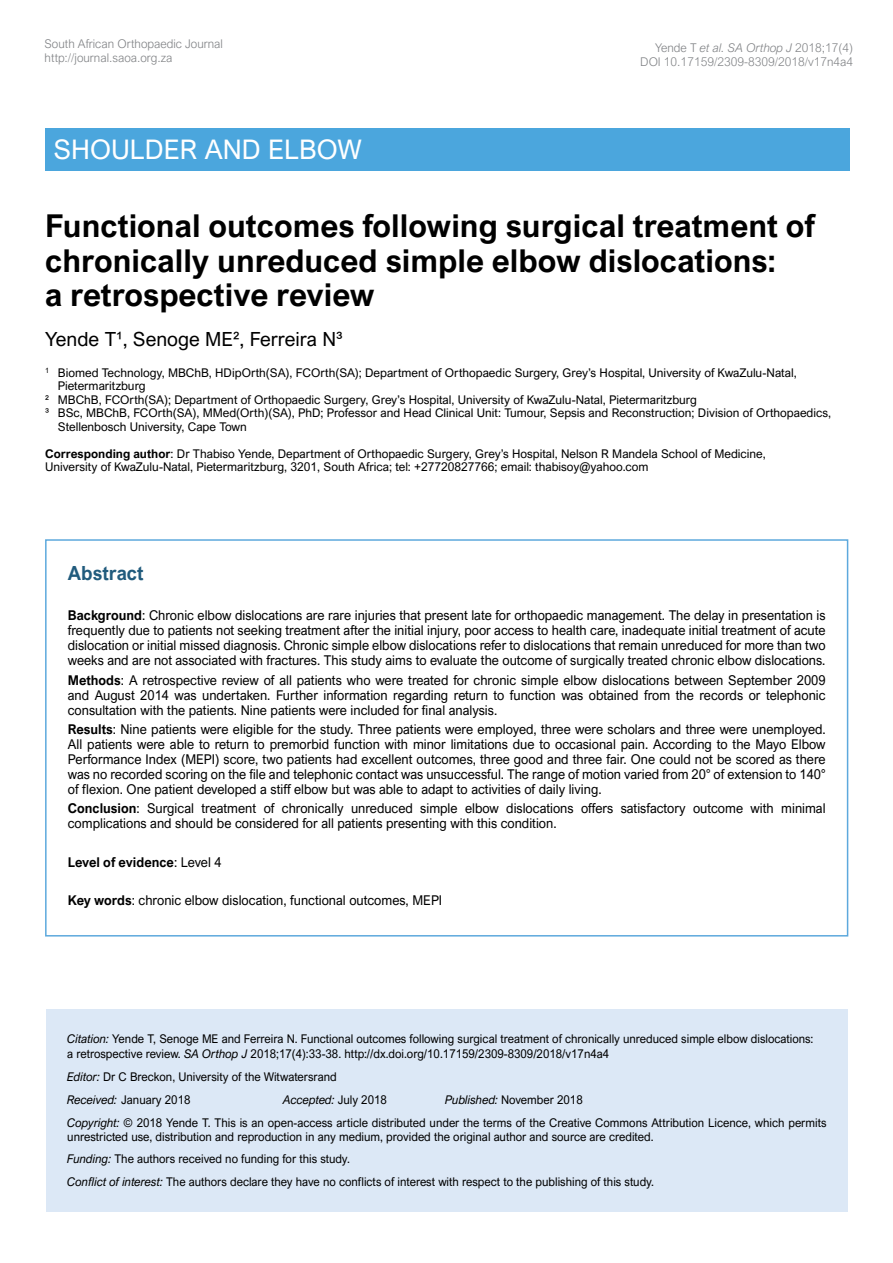
<style>
.page{position:relative;width:893px;height:1263px;background:#fff}
.page>*{position:absolute;margin:0;border:0;box-sizing:border-box;transform-origin:0 0}
.t1{font:700 31.5px/34.5px "Arial Nova";color:#000}
.t2{font:27px "Arial Nova";color:#fff}
.t3{font:19.5px "Arial Nova";color:#000}
.t4{font:700 19.5px "Arial Nova";color:#215b7d;scale:.96 1}
.t5{font:13.5px/15px "Arial Nova";color:#000;text-align:justify;scale:.96 1}
.t6{font:700 13.5px "Arial Nova";color:#000;scale:.96 1}
.t7{font:12px/23px "Arial Nova";color:#000;scale:.96 1}
.t8{font:12px/13.5px "Arial Nova";color:#000}
.t9{font:300 12px/13.5px "Arial Nova";color:#808285;text-align:right}
.t10{font:italic 12px "Arial Nova";color:#000;scale:.96 1}
.s1{font-style:italic}
.s2{font-weight:700}
.s3{font-weight:400}
.s4{font-style:normal}
</style>
<div class="page">
<div style="left:45px;top:128px;width:803px;height:43px;background:#4ba6dd"></div>
<div style="left:46px;top:1009px;width:802px;height:202px;background:#dce8f6"></div>
<div style="left:45px;top:539px;width:803px;height:397px;border:2px solid #5da9dd"></div>
<p class="t9" style="left:45px;top:38px;width:180px;text-align:left">South African Orthopaedic Journal http://journal.saoa.org.za</p>
<h2 class="t2" style="left:54px;top:134px;width:310px">SHOULDER AND ELBOW</h2>
<h2 class="t2" style="left:55px;top:134px;width:113px">TRAUMA</h2>
<p class="t9" style="left:640px;top:41px;width:214px">Yende T <span class="s1">et al. SA Orthop J</span> 2018;17(4)<br>DOI 10.17159/2309-8309/2018/v17n4a4</p>
<h1 class="t1" style="left:45px;top:209px;width:771px">Functional outcomes following surgical treatment of chronically unreduced simple elbow dislocations:<br>a retrospective review</h1>
<h3 class="t3" style="left:45px;top:328px;width:299px">Yende T¹, Senoge ME², Ferreira N³</h3>
<p class="t8" style="left:45px;top:366px;width:753px"><sup>1</sup> Biomed Technology, MBChB, HDipOrth(SA), FCOrth(SA); Department of Orthopaedic Surgery, Grey’s Hospital, University of KwaZulu-Natal,</p>
<p class="t8" style="left:58px;top:379px;width:89px">Pietermaritzburg</p>
<p class="t8" style="left:45px;top:393px;width:653px">² MBChB, FCOrth(SA); Department of Orthopaedic Surgery, Grey’s Hospital, University of KwaZulu-Natal, Pietermaritzburg</p>
<p class="t8" style="left:45px;top:406px;width:788px">³ BSc, MBChB, FCOrth(SA), MMed(Orth)(SA), PhD; Professor and Head Clinical Unit: Tumour, Sepsis and Reconstruction; Division of Orthopaedics,</p>
<p class="t8" style="left:58px;top:420px;width:191px">Stellenbosch University, Cape Town</p>
<p class="t8" style="left:45px;top:447px;width:722px"><span class="s2">Corresponding author</span>: Dr Thabiso Yende, Department of Orthopaedic Surgery, Grey’s Hospital, Nelson R Mandela School of Medicine,<br>University of KwaZulu-Natal, Pietermaritzburg, 3201, South Africa; tel: +27720827766; email: thabisoy@yahoo.com</p>
<h3 class="t4" style="left:68px;top:562px;width:81px">Abstract</h3>
<p class="t5" style="left:68px;top:608px;width:791px"><span class="s2">Background</span>: Chronic elbow dislocations are rare injuries that present late for orthopaedic management. The delay in presentation is frequently due to patients not seeking treatment after the initial injury, poor access to health care, inadequate initial treatment of acute dislocation or initial missed diagnosis. Chronic simple elbow dislocations refer to dislocations that remain unreduced for more than two weeks and are not associated with fractures. This study aims to evaluate the outcome of surgically treated chronic elbow dislocations.</p>
<p class="t5" style="left:68px;top:672px;width:791px"><span class="s2">Methods</span>: A retrospective review of all patients who were treated for chronic simple elbow dislocations between September 2009 and August 2014 was undertaken. Further information regarding return to function was obtained from the records or telephonic consultation with the patients. Nine patients were included for final analysis.</p>
<p class="t5" style="left:68px;top:722px;width:791px"><span class="s2">Results</span>: Nine patients were eligible for the study. Three patients were employed, three were scholars and three were unemployed.<br>All patients were able to return to premorbid function with minor limitations due to occasional pain. According to the Mayo Elbow Performance Index (MEPI) score, two patients had excellent outcomes, three good and three fair. One could not be scored as there was no recorded scoring on the file and telephonic contact was unsuccessful. The range of motion varied from 20° of extension to 140° of flexion. One patient developed a stiff elbow but was able to adapt to activities of daily living.</p>
<p class="t5" style="left:68px;top:801px;width:791px"><span class="s2">Conclusion</span>: Surgical treatment of chronically unreduced simple elbow dislocations offers satisfactory outcome with minimal complications and should be considered for all patients presenting with this condition.</p>
<p class="t6" style="left:68px;top:854px;width:162px">Level of evidence<span class="s3">: Level 4</span></p>
<p class="t5" style="left:68px;top:893px;width:391px"><span class="s2">Key words</span>: chronic elbow dislocation, functional outcomes, MEPI</p>
<p class="t7" style="left:67px;top:1032px;width:779px;line-height:14.4px"><span class="s1">Citation:</span> Yende T, Senoge ME and Ferreira N. Functional outcomes following surgical treatment of chronically unreduced simple elbow dislocations: a retrospective review. <span class="s1">SA Orthop J</span> 2018;17(4):33-38. http://dx.doi.org/10.17159/2309-8309/2018/v17n4a4</p>
<p class="t7" style="left:67px;top:1065px;width:282px"><span class="s1">Editor:</span> Dr C Breckon, University of the Witwatersrand<br><span class="s1">Received:</span> January 2018</p>
<p class="t7" style="left:67px;top:1088px;width:792px;text-indent:378px"><span class="s1">Published:</span> November 2018<br><span class="s1">Copyright:</span> © 2018 Yende T. This is an open-access article distributed under the terms of the Creative Commons Attribution Licence, which permits</p>
<p class="t7" style="left:67px;top:1125px;width:613px;line-height:22.5px">unrestricted use, distribution and reproduction in any medium, provided the original author and source are credited.<br><span class="s1">Funding:</span> The authors received no funding for this study.<br><span class="s1">Conflict of interest:</span> The authors declare they have no conflicts of interest with respect to the publishing of this study.</p>
<p class="t10" style="left:283px;top:1092px;width:109px">Accepted: <span class="s4">July 2018</span></p>
</div>
